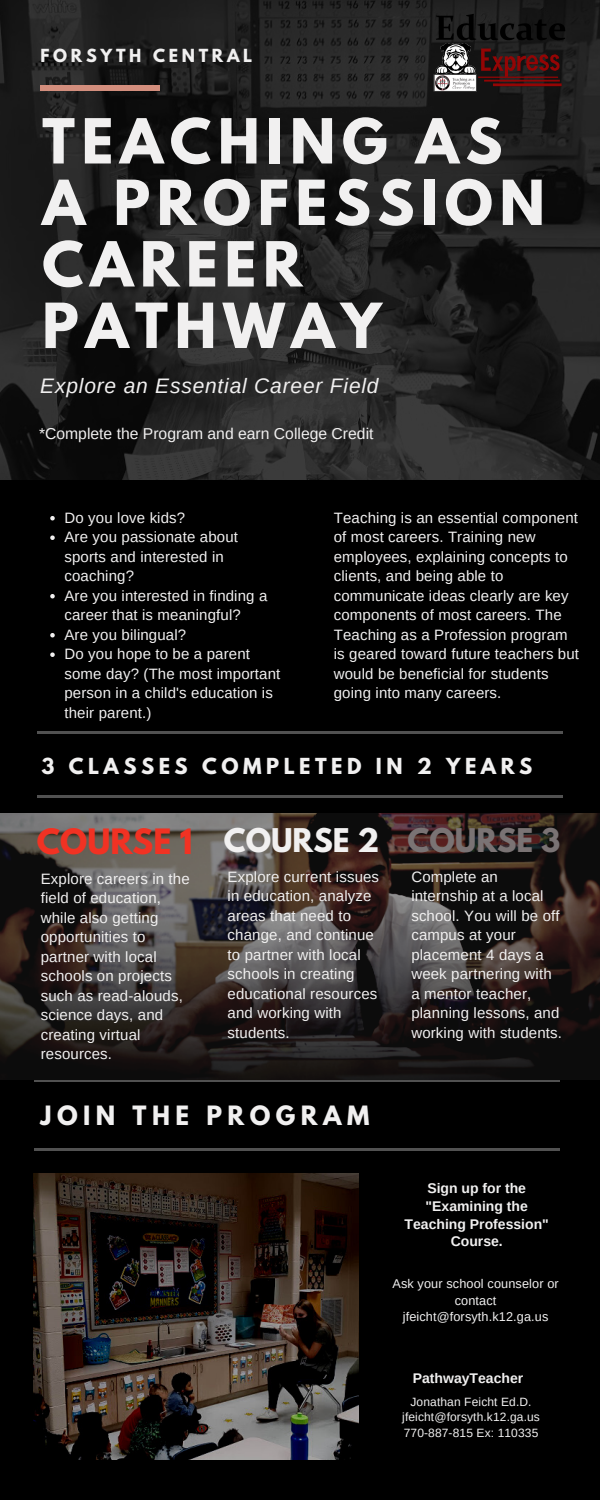
<style>
.page{position:relative;width:600px;height:1500px;background:#000}
.page>*{position:absolute;margin:0;border:0;box-sizing:border-box;transform-origin:0 0}
.t1{font:700 55px/61.5px "League Spartan";letter-spacing:.12em;color:#f1f0f0}
.t2{font:700 31px "League Spartan";color:#f13223}
.t3{font:700 29px "League Spartan";color:#7a7374}
.t4{font:700 29px "League Spartan";color:#f1f0f0}
.t5{font:700 23.6px "League Spartan";letter-spacing:.23em;color:#f1f0f0}
.t6{font:italic 21px "Arimo";letter-spacing:.04em;color:#f1f0f0}
.t7{font:700 19.6px "League Spartan";letter-spacing:.23em;color:#f1f0f0}
.t8{font:700 16px "League Spartan";letter-spacing:.23em;color:#f1f0f0}
.t9{font:15.7px "Arimo";color:#f1f0f0}
.t10{font:15px/19.5px "Arimo";letter-spacing:.01em;color:#f1f0f0}
.t11{font:700 14px/17.8px "Arimo";color:#f1f0f0;text-align:center}
.t12{font:12.7px/16.5px "Arimo";letter-spacing:.01em;color:#f1f0f0;text-align:center}
.t13{font:12px "Arimo";letter-spacing:.01em;color:#f1f0f0}
</style>
<div class="page">
<img style="left:0;top:0;width:600px;height:479px">
<div style="left:40px;top:85px;width:120px;height:6px;background:#d38e7d"></div>
<hr style="left:37px;top:731px;width:526px;height:2px;background:#515151">
<hr style="left:37px;top:795px;width:526px;height:2px;background:#515151">
<hr style="left:34px;top:1079px;width:525px;height:3px;background:#515151">
<hr style="left:34px;top:1148px;width:525px;height:3px;background:#515151">
<img style="left:431px;top:13px;width:139px;height:78px">
<img style="left:34px;top:1174px;width:324px;height:286px">
<svg style="left:50px;top:516px;width:5px;height:4px"></svg>
<svg style="left:50px;top:535px;width:5px;height:5px"></svg>
<svg style="left:50px;top:594px;width:5px;height:4px"></svg>
<svg style="left:50px;top:633px;width:5px;height:4px"></svg>
<svg style="left:50px;top:652px;width:5px;height:5px"></svg>
<img style="left:0;top:814px;width:600px;height:265px">
<p class="t8" style="left:41px;top:48px;width:213px">FORSYTH CENTRAL</p>
<p class="t1" style="left:42px;top:118px;width:504px">TEACHING AS<br>A PROFESSION<br>CAREER<br>PATHWAY</p>
<p class="t6" style="left:40px;top:374px;width:340px">Explore an Essential Career Field</p>
<p class="t9" style="left:39px;top:425px;width:336px">*Complete the Program and earn College Credit</p>
<p class="t10" style="left:64px;top:508px;width:122px">Do you love kids?</p>
<p class="t10" style="left:64px;top:527px;width:175px">Are you passionate about sports and interested in coaching?</p>
<p class="t10" style="left:64px;top:586px;width:204px">Are you interested in finding a career that is meaningful?</p>
<p class="t10" style="left:64px;top:625px;width:123px">Are you bilingual?</p>
<p class="t10" style="left:64px;top:644px;width:217px">Do you hope to be a parent some day? (The most important person in a child's education is their parent.)</p>
<p class="t10" style="left:334px;top:508px;width:247px">Teaching is an essential component of most careers. Training new employees, explaining concepts to clients, and being able to communicate ideas clearly are key components of most careers. The<br>Teaching as a Profession program is geared toward future teachers but would be beneficial for students going into many careers.</p>
<p class="t7" style="left:41px;top:757px;width:493px">3 CLASSES COMPLETED IN 2 YEARS</p>
<p class="t2" style="left:37px;top:826px;width:157px">COURSE 1</p>
<p class="t10" style="left:41px;top:869px;width:151px">Explore careers in the field of education, while also getting opportunities to partner with local schools on projects such as read-alouds, science days, and creating virtual resources.</p>
<p class="t4" style="left:224px;top:826px;width:157px">COURSE 2</p>
<p class="t10" style="left:228px;top:867px;width:153px">Explore current issues in education, analyze areas that need to change, and continue to partner with local schools in creating educational resources and working with students.</p>
<p class="t5" style="left:41px;top:1104px;width:330px">JOIN THE PROGRAM</p>
<p class="t3" style="left:408px;top:826px;width:154px">COURSE 3</p>
<p class="t10" style="left:411px;top:867px;width:152px">Complete an internship at a local school. You will be off campus at your placement 4 days a week partnering with a mentor teacher, planning lessons, and working with students.</p>
<p class="t11" style="left:405px;top:1179px;width:146px">Sign up for the "Examining the<br>Teaching Profession"<br>Course.</p>
<p class="t12" style="left:392px;top:1276px;width:168px">Ask your school counselor or contact jfeicht@forsyth.k12.ga.us</p>
<p class="t11" style="left:413px;top:1369px;width:112px">PathwayTeacher</p>
<p class="t13" style="left:411px;top:1395px;width:123px">Jonathan Feicht Ed.D.</p>
<p class="t13" style="left:402px;top:1410px;width:139px">jfeicht@forsyth.k12.ga.us</p>
<p class="t13" style="left:404px;top:1426px;width:136px">770-887-815 Ex: 110335</p>
</div>
